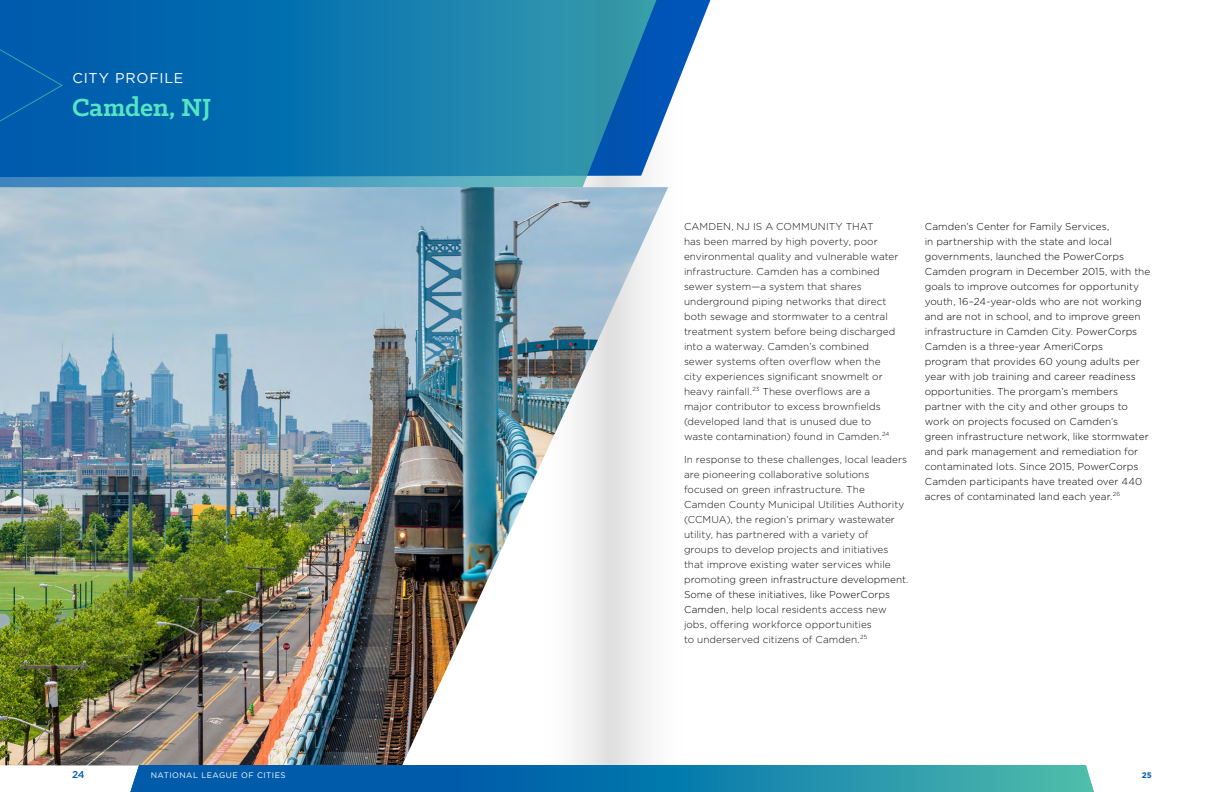
<style>
.page{position:relative;width:1224px;height:792px;background:#fff}
.page>*{position:absolute;margin:0;border:0;box-sizing:border-box;transform-origin:0 0}
.t1{font:700 28px "Klinic Slab";letter-spacing:-.005em;color:#55e5c3}
.t2{font:14.2px "Gotham";letter-spacing:.06em;color:#fff}
.t3{font:300 10px/15px "Gotham";letter-spacing:.005em;color:#101010}
.t4{font:300 10px/15px "Gotham";letter-spacing:.005em;color:#000}
.t5{font:500 10px "Gotham";color:#005baa}
.t6{font:8px "Gotham";letter-spacing:.06em;color:#fff}
.t7{font:700 8px "Gotham";color:#005baa}
.s1{color:#000}
</style>
<div class="page">
<svg style="left:63px;top:0;width:336px;height:187px;background:#076eaf"></svg>
<svg style="left:0;top:0;width:63px;height:187px;background:#045ead"></svg>
<svg style="left:612px;top:0;width:99px;height:187px"></svg>
<svg style="left:399px;top:0;width:213px;height:187px;background:#288caf"></svg>
<img style="left:0;top:187px;width:668px;height:579px">
<svg style="left:127px;top:765px;width:967px;height:27px;background:#167cac"></svg>
<h2 class="t2" style="left:72px;top:69px;width:113px">CITY PROFILE</h2>
<h1 class="t1" style="left:72px;top:89px;width:141px">Camden, NJ</h1>
<p class="t3" style="left:684px;top:218px;width:216px">CAMDEN, NJ IS A COMMUNITY THAT<br>has been marred by high poverty, poor environmental quality and vulnerable water infrastructure. Camden has a combined sewer system—a system that shares underground piping networks that direct both sewage and stormwater to a central treatment system before being discharged into a waterway. Camden’s combined sewer systems often overflow when the city experiences significant snowmelt or heavy rainfall.<sup>23</sup> These overflows are a major contributor to excess brownfields (developed land that is unused due to waste contamination) found in Camden.<sup>24</sup></p>
<p class="t3" style="left:684px;top:451px;width:226px">In response to these challenges, local leaders are pioneering collaborative solutions focused on green infrastructure. The Camden County Municipal Utilities Authority (CCMUA), the region’s primary wastewater utility, has partnered with a variety of<br>groups to develop projects and initiatives that improve existing water services while promoting <span class="s1">green infrastructure development.<br>Some of these initiatives, like PowerCorps Camden,</span> help local residents access new jobs, offering workforce opportunities<br>to underserved citizens of Camden.<sup>25</sup></p>
<p class="t4" style="left:925px;top:218px;width:227px">Camden’s Center for Family Services,<br>in partnership with the state and local governments, launched the PowerCorps Camden program in December 2015, with the goals to improve outcomes for opportunity youth, 16–24-year-olds who are not working and are not in school, and to improve green infrastructure in Camden City. PowerCorps Camden is a three-year AmeriCorps<br>program that provides 60 young adults per year with job training and career readiness opportunities. The prorgam’s members partner with the city and other groups to work on projects focused on Camden’s<br>green infrastructure network, like stormwater and park management and remediation for contaminated lots. Since 2015, PowerCorps Camden participants have treated over 440 acres of contaminated land each year.<sup>26</sup></p>
<p class="t5" style="left:72px;top:768px;width:14px">24</p>
<p class="t6" style="left:151px;top:770px;width:136px">NATIONAL LEAGUE OF CITIES</p>
<p class="t7" style="left:1142px;top:770px;width:12px">25</p>
</div>
